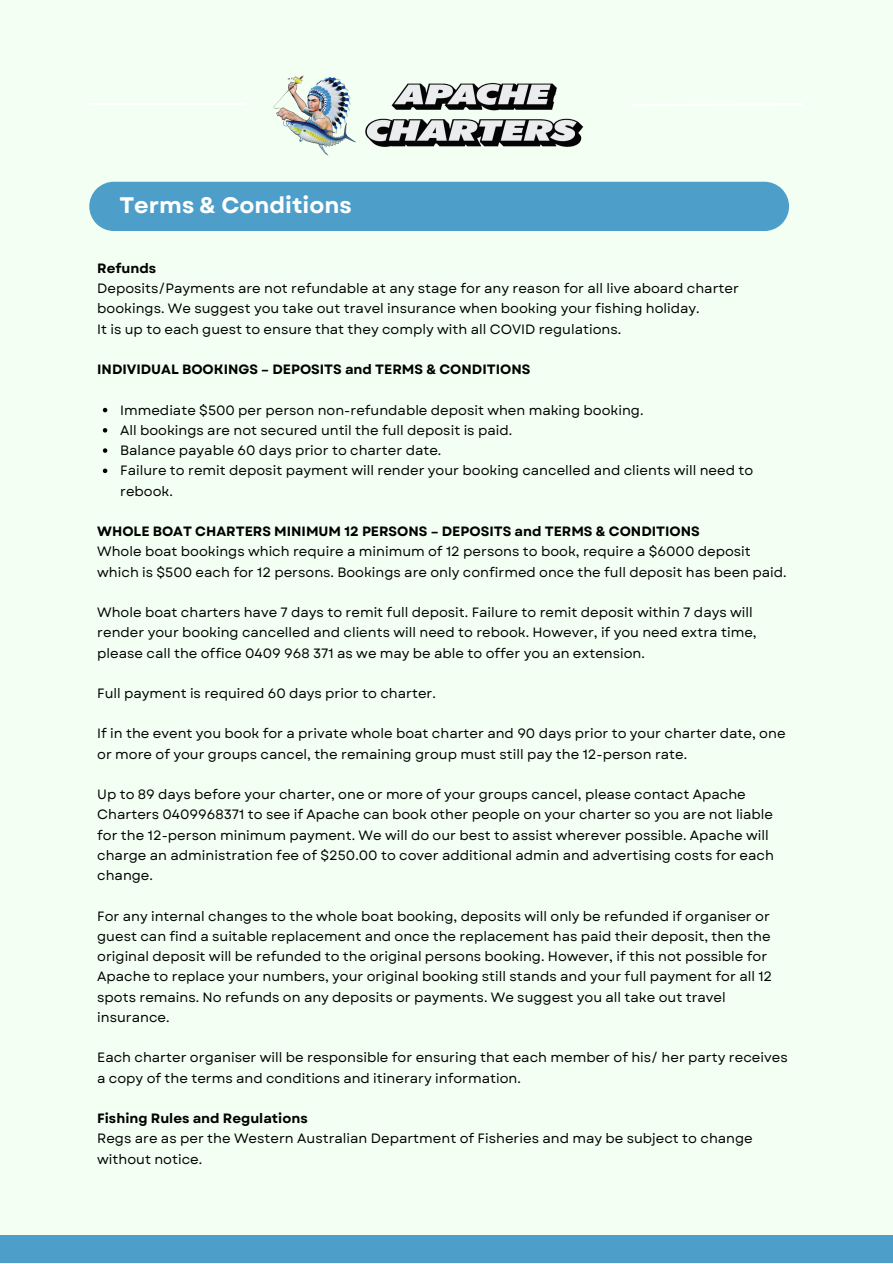
<style>
.page{position:relative;width:893px;height:1264px;background:#fff}
.page>*{position:absolute;margin:0;border:0;box-sizing:border-box;transform-origin:0 0}
.t1{font:700 22.5px "Garet";color:#fff}
.t2{font:13.5px/20.2px "Garet";color:#000}
.t3{font:700 13.5px "Garet";color:#000}
</style>
<div class="page">
<div style="left:0;top:0;width:892px;height:1262px;background:#f3fff3"></div>
<div style="left:89px;top:182px;width:700px;height:49px;background:#4d9fc9"></div>
<div style="left:0;top:1234px;width:892px;height:28px;background:#4d9fc9"></div>
<hr style="left:89px;top:103px;width:156px;height:2px;background:#fff">
<svg style="left:632px;top:103px;width:171px;height:3px"></svg>
<img style="left:273px;top:75px;width:311px;height:81px">
<svg style="left:103px;top:408px;width:4px;height:4px"></svg>
<svg style="left:103px;top:428px;width:4px;height:4px"></svg>
<svg style="left:103px;top:448px;width:4px;height:5px"></svg>
<svg style="left:103px;top:468px;width:4px;height:5px"></svg>
<p class="t1" style="left:119px;top:189px;width:234px">Terms &amp; Conditions</p>
<p class="t3" style="left:97px;top:258px;width:61px">Refunds</p>
<p class="t2" style="left:97px;top:278px;width:643px">Deposits/Payments are not refundable at any stage for any reason for all live aboard charter bookings. We suggest you take out travel insurance when booking your fishing holiday.</p>
<p class="t2" style="left:97px;top:319px;width:525px">It is up to each guest to ensure that they comply with all COVID regulations.</p>
<p class="t3" style="left:97px;top:359px;width:434px">INDIVIDUAL BOOKINGS – DEPOSITS and TERMS &amp; CONDITIONS</p>
<p class="t2" style="left:120px;top:400px;width:525px">Immediate $500 per person non-refundable deposit when making booking.</p>
<p class="t2" style="left:120px;top:420px;width:393px">All bookings are not secured until the full deposit is paid.</p>
<p class="t2" style="left:120px;top:440px;width:323px">Balance payable 60 days prior to charter date.</p>
<p class="t2" style="left:120px;top:460px;width:634px">Failure to remit deposit payment will render your booking cancelled and clients will need to rebook.</p>
<p class="t3" style="left:97px;top:521px;width:604px">WHOLE BOAT CHARTERS MINIMUM 12 PERSONS – DEPOSITS and TERMS &amp; CONDITIONS</p>
<p class="t2" style="left:97px;top:541px;width:691px">Whole boat bookings which require a minimum of 12 persons to book, require a $6000 deposit which is $500 each for 12 persons. Bookings are only confirmed once the full deposit has been paid.</p>
<p class="t2" style="left:97px;top:602px;width:661px">Whole boat charters have 7 days to remit full deposit. Failure to remit deposit within 7 days will render your booking cancelled and clients will need to rebook. However, if you need extra time, please call the office 0409 968 371 as we may be able to offer you an extension.</p>
<p class="t2" style="left:97px;top:683px;width:340px">Full payment is required 60 days prior to charter.</p>
<p class="t2" style="left:97px;top:723px;width:689px">If in the event you book for a private whole boat charter and 90 days prior to your charter date, one or more of your groups cancel, the remaining group must still pay the 12-person rate.</p>
<p class="t2" style="left:97px;top:784px;width:678px">Up to 89 days before your charter, one or more of your groups cancel, please contact Apache Charters 0409968371 to see if Apache can book other people on your charter so you are not liable for the 12-person minimum payment. We will do our best to assist wherever possible. Apache will charge an administration fee of $250.00 to cover additional admin and advertising costs for each change.</p>
<p class="t2" style="left:97px;top:905px;width:676px">For any internal changes to the whole boat booking, deposits will only be refunded if organiser or guest can find a suitable replacement and once the replacement has paid their deposit, then the original deposit will be refunded to the original persons booking. However, if this not possible for Apache to replace your numbers, your original booking still stands and your full payment for all 12 spots remains. No refunds on any deposits or payments. We suggest you all take out travel insurance.</p>
<p class="t2" style="left:97px;top:1047px;width:692px">Each charter organiser will be responsible for ensuring that each member of his/ her party receives a copy of the terms and conditions and itinerary information.</p>
<p class="t3" style="left:97px;top:1108px;width:212px">Fishing Rules and Regulations</p>
<p class="t2" style="left:97px;top:1128px;width:657px">Regs are as per the Western Australian Department of Fisheries and may be subject to change without notice.</p>
</div>
